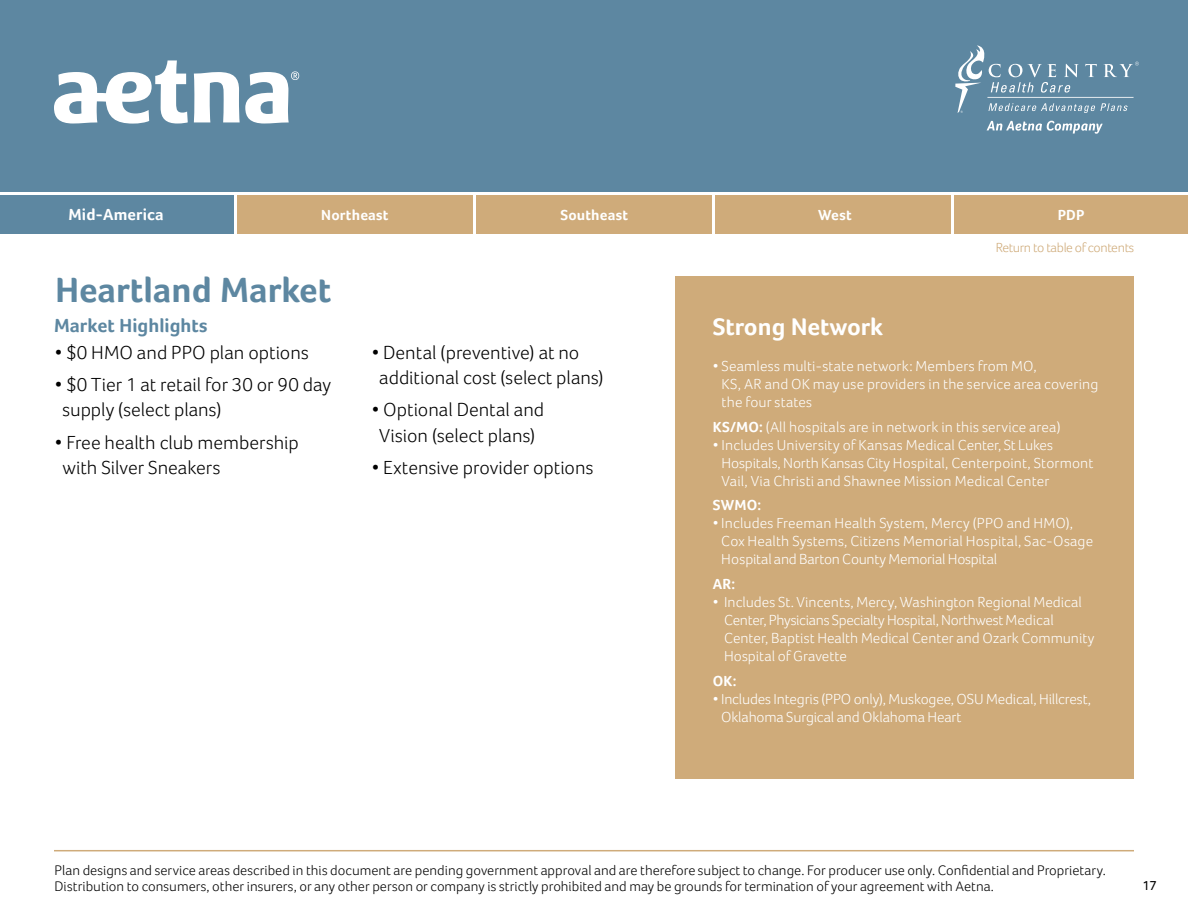
<style>
.page{position:relative;width:1188px;height:918px;background:#fff}
.page>*{position:absolute;margin:0;border:0;box-sizing:border-box;transform-origin:0 0}
.t1{font:700 36px "Foco";color:#5d87a1}
.t2{font:700 24.75px "Foco";color:#fff}
.t3{font:300 19.5px/25.5px "Foco";color:#000}
.t4{font:700 19.5px "Foco";color:#5d87a1}
.t5{font:700 16.5px "Foco";letter-spacing:.01em;color:#fff}
.t6{font:300 15px/18px "Foco";letter-spacing:.005em;color:#fff}
.t7{font:700 15px "Foco";letter-spacing:.015em;color:#fff}
.t8{font:300 14.25px/16.5px "Foco";color:#000}
.t9{font:300 13.5px "Foco";letter-spacing:-.025em;color:#cfab7a}
.t10{font:13.5px "Foco";color:#000}
.s1{font-weight:700}
</style>
<div class="page">
<div style="left:0;top:0;width:1188px;height:192px;background:#5d87a1"></div>
<svg style="left:54px;top:60px;width:245px;height:64px"></svg>
<svg style="left:987px;top:121px;width:116px;height:13px"></svg>
<svg style="left:955px;top:45px;width:184px;height:68px"></svg>
<div style="left:0;top:195px;width:233px;height:38px;background:#5d87a1"></div>
<div style="left:237px;top:195px;width:236px;height:38px;background:#cfab7a"></div>
<div style="left:476px;top:195px;width:236px;height:38px;background:#cfab7a"></div>
<div style="left:716px;top:195px;width:235px;height:38px;background:#cfab7a"></div>
<div style="left:955px;top:195px;width:233px;height:38px;background:#cfab7a"></div>
<hr style="left:54px;top:850px;width:1080px;height:1px;background:#cfab7a">
<div style="left:675px;top:276px;width:459px;height:503px;background:#cfab7a"></div>
<p class="t5" style="left:68px;top:205px;width:97px">Mid-America</p>
<p class="t7" style="left:321px;top:206px;width:69px">Northeast</p>
<p class="t7" style="left:560px;top:206px;width:69px">Southeast</p>
<p class="t7" style="left:818px;top:206px;width:35px">West</p>
<p class="t7" style="left:1058px;top:206px;width:28px">PDP</p>
<h1 class="t1" style="left:55px;top:268px;width:277px">Heartland Market</h1>
<p class="t9" style="left:996px;top:240px;width:140px">Return to table of contents</p>
<h3 class="t4" style="left:54px;top:313px;width:155px">Market Highlights</h3>
<h2 class="t2" style="left:713px;top:312px;width:172px">Strong Network</h2>
<p class="t6" style="left:722px;top:357px;width:378px;text-indent:-9px">• Seamless multi-state network: Members from MO,<br>KS, AR and OK may use providers in the service area covering the four states</p>
<p class="t6" style="left:713px;top:418px;width:349px"><span class="s1">KS/MO:</span> (All hospitals are in network in this service area)</p>
<p class="t6" style="left:722px;top:436px;width:373px;text-indent:-9px">• Includes University of Kansas Medical Center, St Lukes<br>Hospitals, North Kansas City Hospital, Centerpoint, Stormont<br>Vail, Via Christi and Shawnee Mission Medical Center</p>
<p class="t7" style="left:713px;top:497px;width:50px">SWMO:</p>
<p class="t6" style="left:721px;top:514px;width:373px;text-indent:-8px">• Includes Freeman Health System, Mercy (PPO and HMO),<br>Cox Health Systems, Citizens Memorial Hospital, Sac-Osage<br>Hospital and Barton County Memorial Hospital</p>
<p class="t7" style="left:713px;top:575px;width:24px">AR:</p>
<p class="t6" style="left:724px;top:593px;width:372px;text-indent:-11px">• Includes St. Vincents, Mercy, Washington Regional Medical Center, Physicians Specialty Hospital, Northwest Medical Center, Baptist Health Medical Center and Ozark Community Hospital of Gravette</p>
<p class="t7" style="left:713px;top:672px;width:25px">OK:</p>
<p class="t6" style="left:721px;top:690px;width:372px;text-indent:-8px">• Includes Integris (PPO only), Muskogee, OSU Medical, Hillcrest,<br>Oklahoma Surgical and Oklahoma Heart</p>
<h3 class="t3" style="left:55px;top:339px;width:255px">• $0 HMO and PPO plan options</h3>
<h3 class="t3" style="left:62px;top:371px;width:270px;text-indent:-8px">• $0 Tier 1 at retail for 30 or 90 day supply (select plans)</h3>
<h3 class="t3" style="left:62px;top:429px;width:238px;text-indent:-8px">• Free health club membership with Silver Sneakers</h3>
<h3 class="t3" style="left:379px;top:339px;width:226px;text-indent:-8px">• Dental (preventive) at no additional cost (select plans)</h3>
<h3 class="t3" style="left:372px;top:397px;width:174px;text-align:center">• Optional Dental and<br>Vision (select plans)</h3>
<h3 class="t3" style="left:372px;top:455px;width:223px">• Extensive provider options</h3>
<p class="t8" style="left:55px;top:861px;width:1053px">Plan designs and service areas described in this document are pending government approval and are therefore subject to change. For producer use only. Confidential and Proprietary.<br>Distribution to consumers, other insurers, or any other person or company is strictly prohibited and may be grounds for termination of your agreement with Aetna.</p>
<p class="t10" style="left:1143px;top:878px;width:16px">17</p>
</div>
